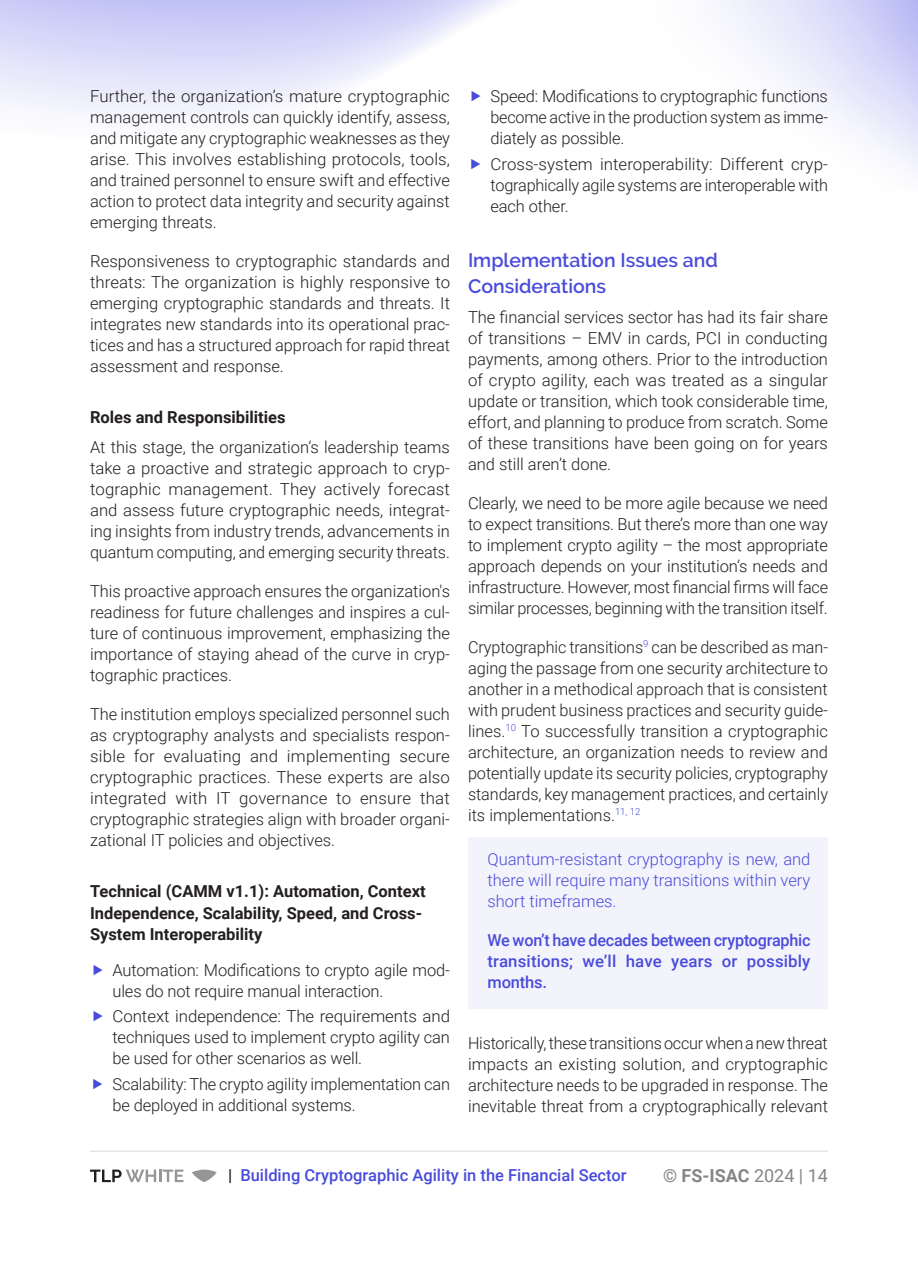
<style>
.page{position:relative;width:918px;height:1263px;background:#fff}
.page>*{position:absolute;margin:0;border:0;box-sizing:border-box;transform-origin:0 0}
.t1{font:600 19.5px/25.5px "Raleway";color:#494cdb}
.t2{font:700 18px "Roboto";color:#858689}
.t3{font:300 16.5px/21px "Roboto";letter-spacing:-.01em;color:#231f20;text-align:justify}
.t4{font:500 16.5px/21px "Roboto";color:#494cdb;text-align:justify}
.t5{font:700 16.5px/21px "Roboto";color:#231f20}
.t6{font:300 16.5px/21px "Roboto";color:#494cdb;text-align:justify}
.s1{color:#231f20}
.s2{font-weight:400}
</style>
<div class="page">
<hr style="left:90px;top:1150px;width:738px;height:2px;background:#e5e5e5">
<svg style="left:90px;top:1169px;width:93px;height:13px"></svg>
<svg style="left:192px;top:1169px;width:25px;height:13px"></svg>
<div style="left:468px;top:837px;width:360px;height:172px;background:#f3f3fc"></div>
<p class="t3" style="left:90px;top:85px;width:362px">Further, the organization’s mature cryptographic management controls can quickly identify, assess, and mitigate any cryptographic weaknesses as they arise. This involves establishing protocols, tools, and trained personnel to ensure swift and effective action to protect data integrity and security against emerging threats.</p>
<p class="t3" style="left:90px;top:250px;width:362px">Responsiveness to cryptographic standards and threats: The organization is highly responsive to emerging cryptographic standards and threats. It integrates new standards into its operational prac&shy;tices and has a structured approach for rapid threat assessment and response.</p>
<p class="t5" style="left:90px;top:406px;width:197px">Roles and Responsibilities</p>
<p class="t3" style="left:90px;top:436px;width:362px">At this stage, the organization’s leadership teams take a proactive and strategic approach to cryp&shy;tographic management. They actively forecast and assess future cryptographic needs, integrat&shy;ing insights from industry trends, advancements in quantum computing, and emerging security threats.</p>
<p class="t3" style="left:90px;top:580px;width:362px">This proactive approach ensures the organization's readiness for future challenges and inspires a cul&shy;ture of continuous improvement, emphasizing the importance of staying ahead of the curve in cryp&shy;tographic practices.</p>
<p class="t3" style="left:90px;top:703px;width:362px">The institution employs specialized personnel such as cryptography analysts and specialists respon&shy;sible for evaluating and implementing secure cryptographic practices. These experts are also integrated with IT governance to ensure that cryptographic strategies align with broader organi&shy;zational IT policies and objectives.</p>
<p class="t5" style="left:90px;top:880px;width:337px">Technical (CAMM v1.1): Automation, Context<br>Independence, Scalability, Speed, and Cross-<br>System Interoperability</p>
<p class="t3" style="left:113px;top:958px;width:339px">Automation: Modifications to crypto agile mod&shy;ules do not require manual interaction.</p>
<p class="t3" style="left:112px;top:1005px;width:339px">Context independence: The requirements and techniques used to implement crypto agility can be used for other scenarios as well.</p>
<p class="t3" style="left:112px;top:1072px;width:339px">Scalability: The crypto agility implementation can be deployed in additional systems.</p>
<p class="t3" style="left:490px;top:85px;width:339px">Speed: Modifications to cryptographic functions become active in the production system as imme&shy;diately as possible.</p>
<p class="t3" style="left:490px;top:153px;width:339px">Cross-system interoperability: Different cryp&shy;tographically agile systems are interoperable with each other.</p>
<p class="t1" style="left:468px;top:248px;width:252px">Implementation Issues and<br>Considerations</p>
<p class="t3" style="left:468px;top:306px;width:362px">The financial services sector has had its fair share of transitions – EMV in cards, PCI in conducting payments, among others. Prior to the introduction of crypto agility, each was treated as a singular update or transition, which took considerable time, effort, and planning to produce from scratch. Some of these transitions have been going on for years and still aren’t done.</p>
<p class="t3" style="left:468px;top:492px;width:362px">Clearly, we need to be more agile because we need to expect transitions. But there’s more than one way to implement crypto agility – the most appropriate approach depends on your institution’s needs and infrastructure. However, most financial firms will face similar processes, beginning with the transition itself.</p>
<p class="t3" style="left:468px;top:636px;width:362px">Cryptographic transitions<sup>9</sup> can be described as man&shy;aging the passage from one security architecture to another in a methodical approach that is consistent with prudent business practices and security guide&shy;lines.<sup>10</sup> To successfully transition a cryptographic architecture, an organization needs to review and potentially update its security policies, cryptography standards, key management practices, and certainly its implementations.<sup>11,</sup> <sup>12</sup></p>
<p class="t6" style="left:488px;top:848px;width:325px">Quantum-resistant cryptography is new, and there will require many transitions within very short timeframes.</p>
<p class="t4" style="left:488px;top:929px;width:325px">We won’t have decades between cryptographic transitions; we’ll have years or possibly months.</p>
<p class="t3" style="left:468px;top:1032px;width:362px">Historically, these transitions occur when a new threat impacts an existing solution, and cryptographic architecture needs to be upgraded in response. The inevitable threat from a cryptographically relevant</p>
<p class="t4" style="left:228px;top:1164px;width:400px"><span class="s1">|</span> Building Cryptographic Agility in the Financial Sector</p>
<p class="t2" style="left:663px;top:1163px;width:167px">© FS-ISAC <span class="s2">2024 | 14</span></p>
</div>
